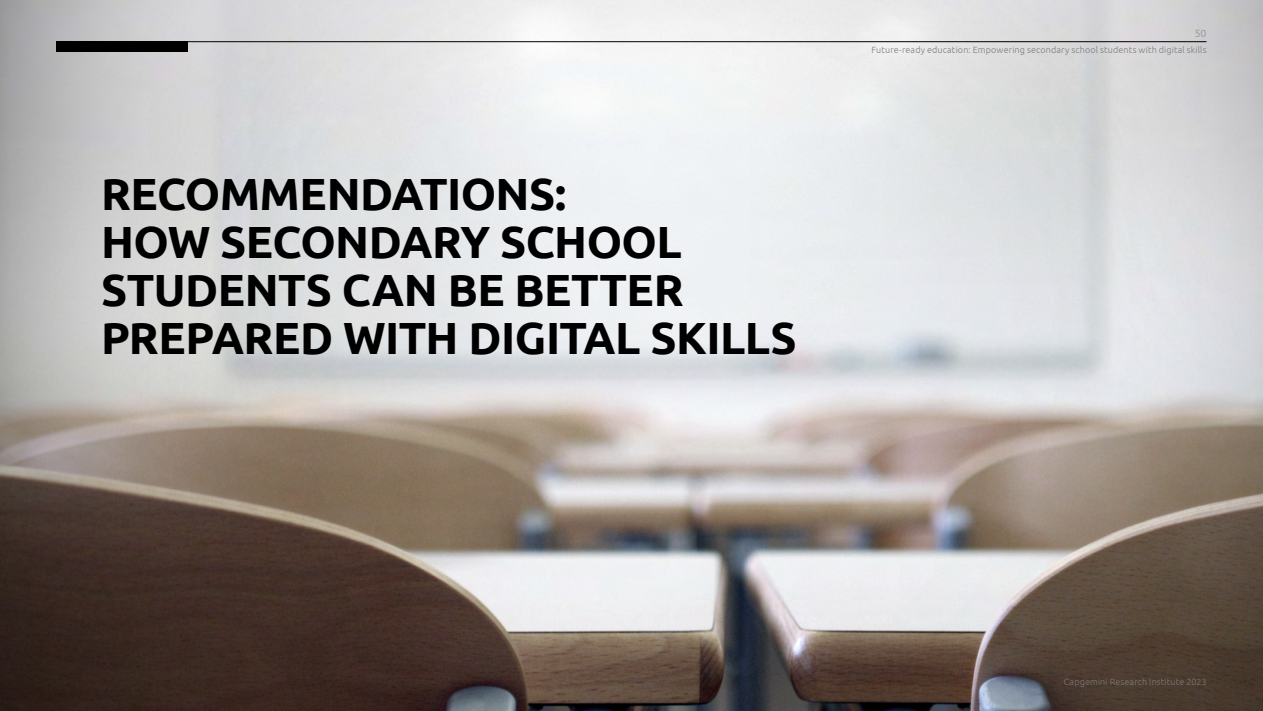
<style>
.page{position:relative;width:1263px;height:711px;background:#fff}
.page>*{position:absolute;margin:0;border:0;box-sizing:border-box;transform-origin:0 0}
.t1{font:700 45px/48px "Ubuntu";letter-spacing:-.015em;color:#000}
.t2{font:10.5px "Ubuntu";color:#9d9d9c}
.t3{font:300 9px "Ubuntu";letter-spacing:.015em;color:#7c7b7b}
</style>
<div class="page">
<img style="left:0;top:0;width:1263px;height:710px">
<div style="left:56px;top:41px;width:131px;height:11px;background:#000"></div>
<hr style="left:186px;top:41px;width:1020px;height:1px;background:#000">
<h1 class="t1" style="left:101px;top:169px;width:697px">RECOMMENDATIONS:<br>HOW SECONDARY SCHOOL<br>STUDENTS CAN BE BETTER<br>PREPARED WITH DIGITAL SKILLS</h1>
<p class="t2" style="left:1195px;top:27px;width:13px">50</p>
<p class="t3" style="left:871px;top:44px;width:337px">Future-ready education: Empowering secondary school students with digital skills</p>
<p class="t3" style="left:1064px;top:676px;width:144px">Capgemini Research Institute 2023</p>
</div>
